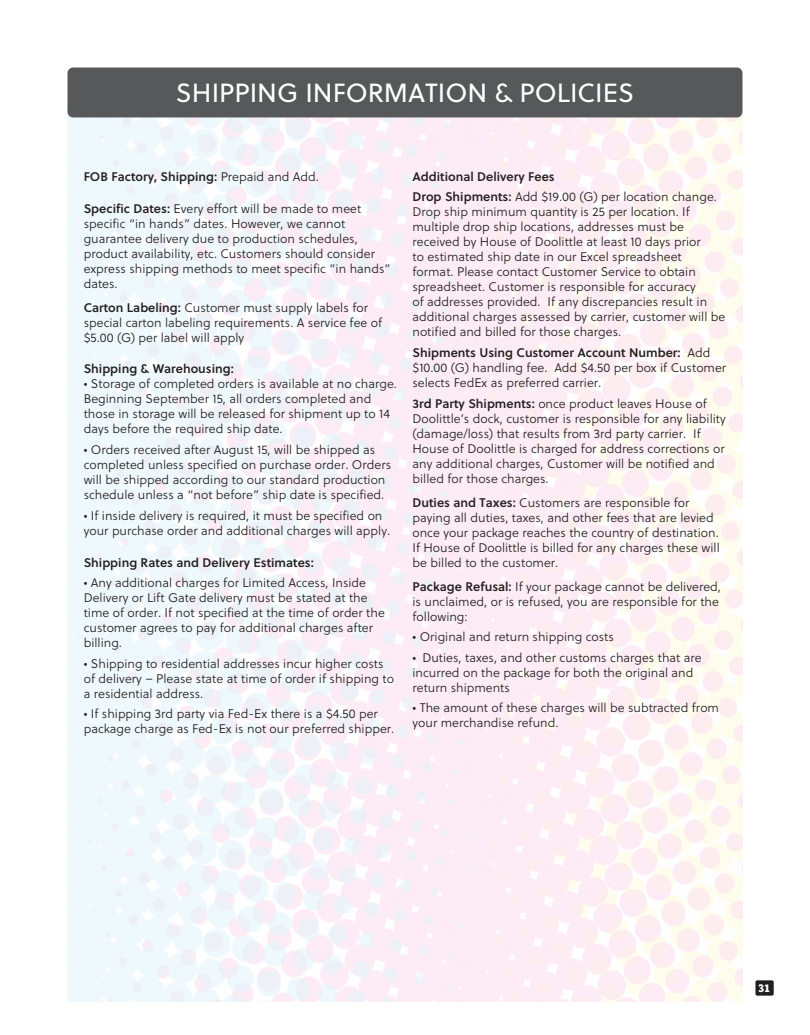
<style>
.page{position:relative;width:810px;height:1035px;background:#fff}
.page>*{position:absolute;margin:0;border:0;box-sizing:border-box;transform-origin:0 0}
.t1{font:26.25px "Soleil";color:#fff}
.t2{font:12.5px/15px "Soleil Lt";color:#231f20}
.t3{font:12.5px "Soleil Sb";color:#231f20}
.t4{font:900 10.62px "Rogliano";color:#fff}
.s1{font-family:"Soleil Lt"}
.s2{font-family:"Soleil Sb"}
</style>
<div class="page">
<img style="left:67px;top:105px;width:676px;height:896px">
<div style="left:68px;top:68px;width:674px;height:49px;background:#57585a;border-radius:6px"></div>
<div style="left:755px;top:980px;width:19px;height:16px;background:#231f20;border-radius:2px"></div>
<p class="t1" style="left:176px;top:74px;width:460px">SHIPPING INFORMATION &amp; POLICIES</p>
<p class="t3" style="left:84px;top:167px;width:237px">FOB Factory, Shipping: <span class="s1">Prepaid and Add.</span></p>
<p class="t2" style="left:84px;top:201px;width:308px"><span class="s2">Specific Dates:</span> Every effort will be made to meet specific “in hands” dates. However, we cannot guarantee delivery due to production schedules, product availability, etc. Customers should consider express shipping methods to meet specific “in hands” dates.</p>
<p class="t2" style="left:84px;top:300px;width:300px"><span class="s2">Carton Labeling:</span> Customer must supply labels for special carton labeling requirements. A service fee of $5.00 (G) per label will apply</p>
<p class="t3" style="left:84px;top:359px;width:152px">Shipping &amp; Warehousing:</p>
<p class="t2" style="left:84px;top:376px;width:315px">• Storage of completed orders is available at no charge.<br>Beginning September 15, all orders completed and those in storage will be released for shipment up to 14 days before the required ship date.</p>
<p class="t2" style="left:84px;top:442px;width:309px">• Orders received after August 15, will be shipped as completed unless specified on purchase order. Orders will be shipped according to our standard production schedule unless a “not before” ship date is specified.</p>
<p class="t2" style="left:84px;top:508px;width:308px">• If inside delivery is required, it must be specified on your purchase order and additional charges will apply.</p>
<p class="t3" style="left:84px;top:553px;width:232px">Shipping Rates and Delivery Estimates:</p>
<p class="t2" style="left:84px;top:575px;width:303px">• Any additional charges for Limited Access, Inside Delivery or Lift Gate delivery must be stated at the time of order. If not specified at the time of order the customer agrees to pay for additional charges after billing.</p>
<p class="t2" style="left:84px;top:656px;width:312px">• Shipping to residential addresses incur higher costs of delivery – Please state at time of order if shipping to a residential address.</p>
<p class="t2" style="left:84px;top:706px;width:312px">• If shipping 3rd party via Fed-Ex there is a $4.50 per package charge as Fed-Ex is not our preferred shipper.</p>
<p class="t3" style="left:412px;top:167px;width:144px">Additional Delivery Fees</p>
<p class="t2" style="left:412px;top:189px;width:314px"><span class="s2">Drop Shipments:</span> Add $19.00 (G) per location change.<br>Drop ship minimum quantity is 25 per location. If multiple drop ship locations, addresses must be received by House of Doolittle at least 10 days prior<br>to estimated ship date in our Excel spreadsheet format. Please contact Customer Service to obtain spreadsheet. Customer is responsible for accuracy<br>of addresses provided. If any discrepancies result in additional charges assessed by carrier, customer will be notified and billed for those charges.</p>
<p class="t2" style="left:412px;top:345px;width:315px"><span class="s2">Shipments Using Customer Account Number:</span> Add $10.00 (G) handling fee. Add $4.50 per box if Customer selects FedEx as preferred carrier.</p>
<p class="t2" style="left:412px;top:396px;width:315px"><span class="s2">3rd Party Shipments:</span> once product leaves House of Doolittle’s dock, customer is responsible for any liability (damage/loss) that results from 3rd party carrier. If House of Doolittle is charged for address corrections or any additional charges, Customer will be notified and billed for those charges.</p>
<p class="t2" style="left:412px;top:495px;width:309px"><span class="s2">Duties and Taxes:</span> Customers are responsible for paying all duties, taxes, and other fees that are levied once your package reaches the country of destination.<br>If House of Doolittle is billed for any charges these will be billed to the customer.</p>
<p class="t2" style="left:412px;top:579px;width:310px"><span class="s2">Package Refusal:</span> If your package cannot be delivered, is unclaimed, or is refused, you are responsible for the following:</p>
<p class="t2" style="left:412px;top:629px;width:203px">• Original and return shipping costs</p>
<p class="t2" style="left:412px;top:650px;width:291px">• Duties, taxes, and other customs charges that are incurred on the package for both the original and return shipments</p>
<p class="t2" style="left:412px;top:700px;width:308px">• The amount of these charges will be subtracted from your merchandise refund.</p>
<p class="t4" style="left:759px;top:981px;width:13px">31</p>
</div>
